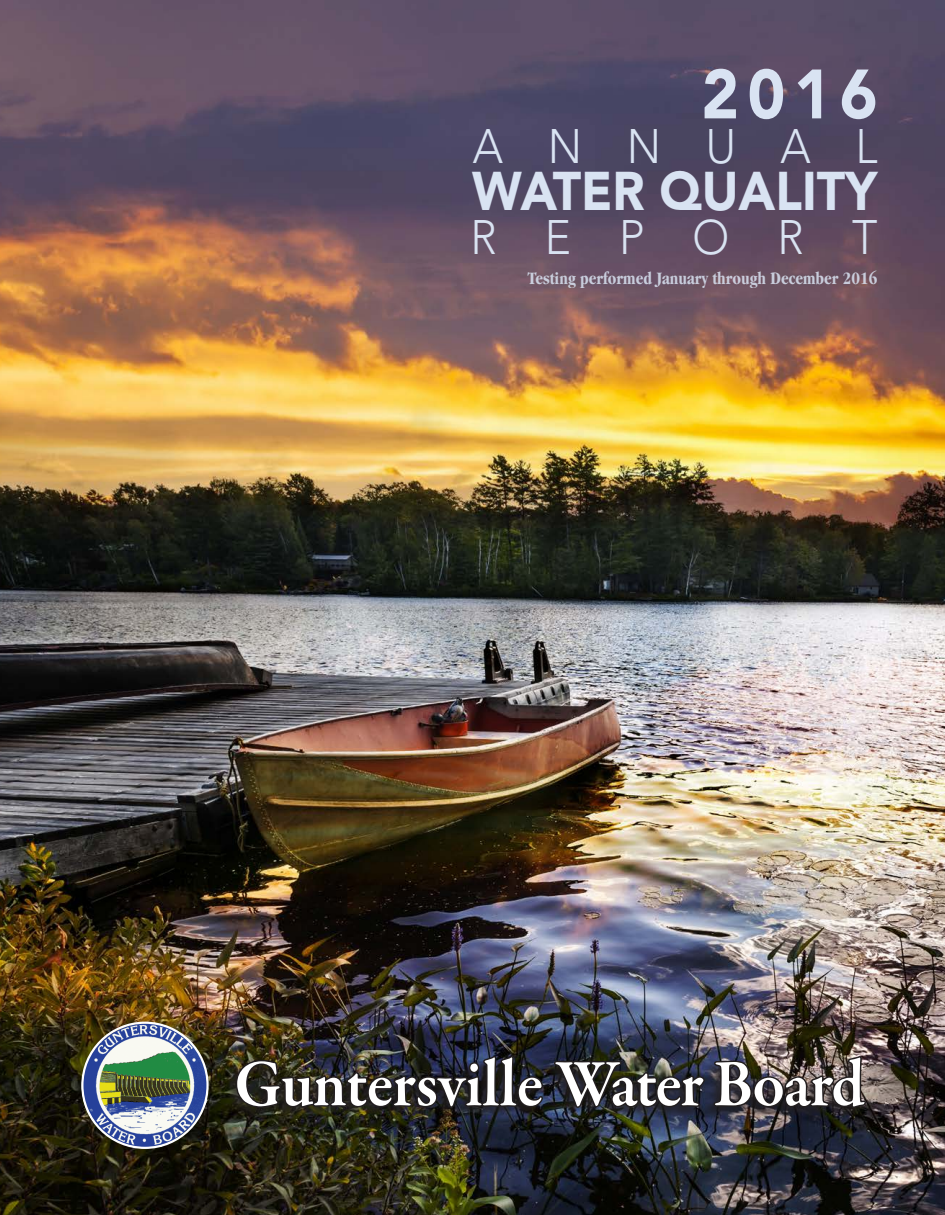
<style>
.page{position:relative;width:945px;height:1215px;background:#fff}
.page>*{position:absolute;margin:0;border:0;box-sizing:border-box;transform-origin:0 0}
.t1{font:900 69px "Avenir";color:#d9e3f2;scale:.92 1}
.t2{font:600 67.5px "Garamond Premr Pro";letter-spacing:-.015em;color:#fff;scale:.95 1}
.t3{font:900 54px "Avenir";color:#d9e3f2;scale:.92 1}
.t4{font:300 48px "Avenir";letter-spacing:1.05em;color:#d9e3f2;scale:.92 1}
.t5{font:700 condensed 18px "Garamond";color:#d9e3f2;scale:.96 1}
</style>
<div class="page">
<img style="left:0;top:0;width:945px;height:1215px">
<div style="left:225px;top:1056px;width:641px;height:63px;background:#231f20;opacity:.75"></div>
<img style="left:234px;top:1005px;width:310px;height:104px">
<img style="left:552px;top:1005px;width:154px;height:104px">
<img style="left:712px;top:1005px;width:155px;height:186px">
<img style="left:82px;top:1023px;width:125px;height:124px">
<h1 class="t1" style="left:701px;top:53px;width:193px">2016</h1>
<h3 class="t4" style="left:473px;top:118px;width:441px">ANNUAL</h3>
<h3 class="t3" style="left:472px;top:158px;width:442px">WATER QUALITY</h3>
<h3 class="t4" style="left:470px;top:209px;width:444px">REPORT</h3>
<p class="t5" style="left:528px;top:268px;width:366px">Testing performed January through December 2016</p>
<h2 class="t2" style="left:234px;top:1043px;width:665px">Guntersville Water Board</h2>
</div>
